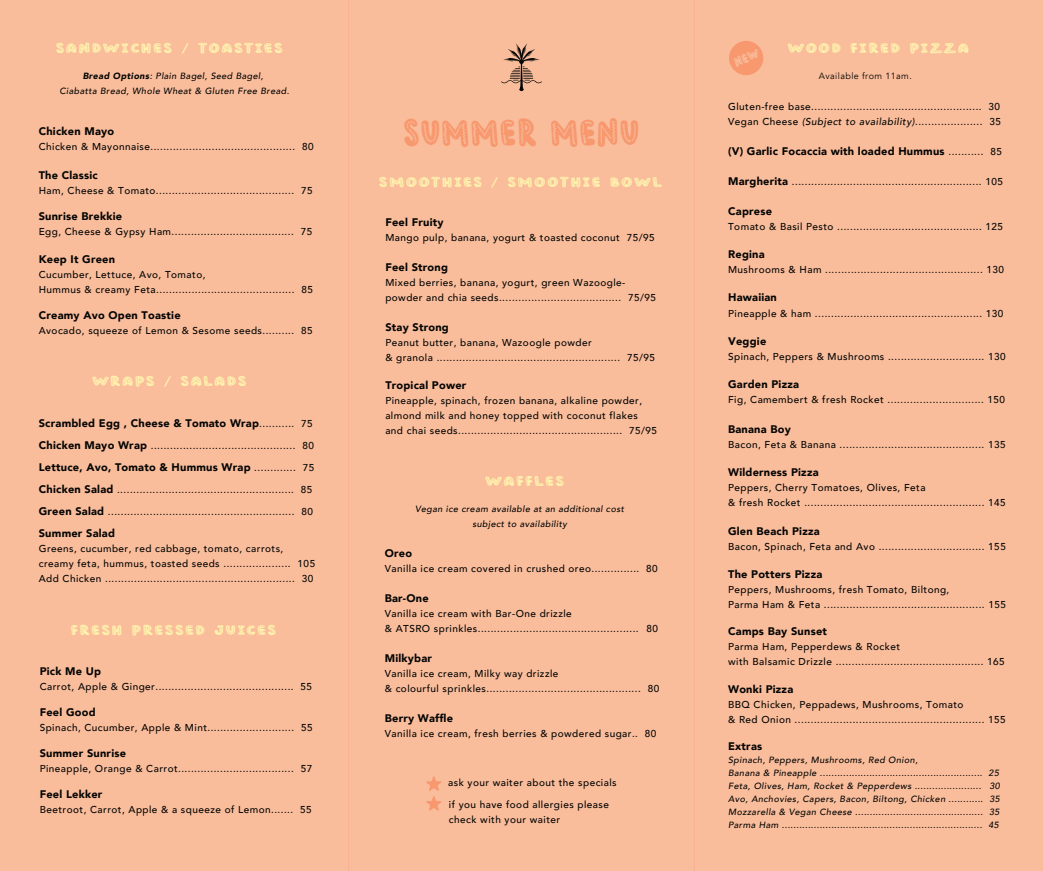
<style>
.page{position:relative;width:1043px;height:871px;background:#fff}
.page>*{position:absolute;margin:0;border:0;box-sizing:border-box;transform-origin:0 0}
.t1{font:37.7px "Sokola Bambo";letter-spacing:.045em;color:#f7986e}
.t2{font:14px "Sokola Bambo";letter-spacing:.1em;color:#fff2ad;scale:1.42 1}
.t3{font:900 11px "Avenir";letter-spacing:.02em;color:#040503}
.t4{font:500 10px/15px "Avenir";letter-spacing:.045em;color:#040503}
.t5{font:italic 500 9px/13px "Avenir";letter-spacing:.045em;color:#040503;text-align:center}
.t6{font:9px "Avenir";letter-spacing:.045em;color:#040503}
.s1{font-family:"Myriad Pro"}
.s2{font-weight:900}
.s3{font-weight:500;font-size:10px}
.s4{font-weight:900;font-size:11px}
.s5{font-style:italic}
</style>
<div class="page">
<div style="left:0;top:0;width:1042px;height:870px;background:#fabd9c"></div>
<svg style="left:501px;top:43px;width:41px;height:48px"></svg>
<hr style="left:348px;top:0;width:1px;height:870px;background:#f9b192">
<hr style="left:693px;top:0;width:1px;height:870px;background:#f9b192">
<div style="left:729px;top:41px;width:34px;height:34px;background:#f7986e;border-radius:50%"></div>
<svg style="left:426px;top:776px;width:16px;height:34px"></svg>
<h2 class="t2" style="left:56px;top:43px;width:161px">SANDWICHES <span class="s1">/</span> TOASTIES</h2>
<p class="t5" style="left:59px;top:68px;width:231px;line-height:15px"><span class="s2">Bread Options</span>: Plain Bagel, Seed Bagel,<br>Ciabatta Bread, Whole Wheat &amp; Gluten Free Bread.</p>
<p class="t3" style="left:39px;top:122px;width:77px">Chicken Mayo</p>
<p class="t4" style="left:39px;top:139px;width:276px">Chicken &amp; Mayonnaise............................................. 80</p>
<p class="t3" style="left:39px;top:165px;width:61px">The Classic</p>
<p class="t4" style="left:39px;top:182px;width:275px">Ham, Cheese &amp; Tomato........................................... 75</p>
<p class="t3" style="left:39px;top:206px;width:85px">Sunrise Brekkie</p>
<p class="t4" style="left:39px;top:223px;width:275px">Egg, Cheese &amp; Gypsy Ham...................................... 75</p>
<p class="t3" style="left:39px;top:249px;width:78px">Keep It Green</p>
<p class="t4" style="left:39px;top:266px;width:276px">Cucumber, Lettuce, Avo, Tomato,<br>Hummus &amp; creamy Feta........................................... 85</p>
<p class="t3" style="left:39px;top:305px;width:143px">Creamy Avo Open Toastie</p>
<p class="t4" style="left:39px;top:322px;width:275px">Avocado, squeeze of Lemon &amp; Sesome seeds.......... 85</p>
<h2 class="t2" style="left:92px;top:375px;width:110px">WRAPs <span class="s1">/</span> SALADS</h2>
<p class="t3" style="left:39px;top:413px;width:275px">Scrambled Egg , Cheese &amp; Tomato Wrap<span class="s3">........... 75</span></p>
<p class="t4" style="left:39px;top:437px;width:277px"><span class="s4">Chicken Mayo Wrap</span> ............................................. 80</p>
<p class="t3" style="left:39px;top:457px;width:277px">Lettuce, Avo, Tomato &amp; Hummus Wrap <span class="s3">............. 75</span></p>
<p class="t4" style="left:39px;top:481px;width:275px"><span class="s4">Chicken Salad</span> ....................................................... 85</p>
<p class="t4" style="left:39px;top:503px;width:276px"><span class="s4">Green Salad</span> .......................................................... 80</p>
<p class="t3" style="left:39px;top:523px;width:78px">Summer Salad</p>
<p class="t4" style="left:39px;top:540px;width:278px">Greens, cucumber, red cabbage, tomato, carrots, creamy feta, hummus, toasted seeds ..................... 105<br>Add Chicken ........................................................... 30</p>
<h2 class="t2" style="left:71px;top:624px;width:146px">FRESH PRESSED JUICES</h2>
<p class="t3" style="left:40px;top:661px;width:63px">Pick Me Up</p>
<p class="t4" style="left:40px;top:678px;width:274px">Carrot, Apple &amp; Ginger........................................... 55</p>
<p class="t3" style="left:40px;top:702px;width:57px">Feel Good</p>
<p class="t4" style="left:40px;top:719px;width:274px">Spinach, Cucumber, Apple &amp; Mint........................... 55</p>
<p class="t3" style="left:40px;top:743px;width:88px">Summer Sunrise</p>
<p class="t4" style="left:40px;top:760px;width:274px">Pineapple, Orange &amp; Carrot.................................... 57</p>
<p class="t3" style="left:40px;top:784px;width:64px">Feel Lekker</p>
<p class="t4" style="left:40px;top:801px;width:273px">Beetroot, Carrot, Apple &amp; a squeeze of Lemon....... 55</p>
<h1 class="t1" style="left:404px;top:118px;width:237px">SUMMER MENU</h1>
<h2 class="t2" style="left:379px;top:177px;width:200px">SMOOTHIES <span class="s1">/</span> SMOOTHIE BOWL</h2>
<p class="t3" style="left:385px;top:213px;width:60px">Feel Fruity</p>
<p class="t4" style="left:385px;top:229px;width:271px">Mango pulp, banana, yogurt &amp; toasted coconut 75/95</p>
<p class="t3" style="left:385px;top:258px;width:64px">Feel Strong</p>
<p class="t4" style="left:385px;top:274px;width:272px">Mixed berries, banana, yogurt, green Wazoogle&shy;powder and chia seeds...................................... 75/95</p>
<p class="t3" style="left:385px;top:318px;width:65px">Stay Strong</p>
<p class="t4" style="left:385px;top:334px;width:271px">Peanut butter, banana, Wazoogle powder<br>&amp; granola ......................................................... 75/95</p>
<p class="t3" style="left:385px;top:376px;width:83px">Tropical Power</p>
<p class="t4" style="left:385px;top:392px;width:273px">Pineapple, spinach, frozen banana, alkaline powder, almond milk and honey topped with coconut flakes and chai seeds................................................... 75/95</p>
<h2 class="t2" style="left:485px;top:476px;width:57px">WAFFLES</h2>
<p class="t5" style="left:415px;top:501px;width:210px;line-height:15px">Vegan ice cream available at an additional cost subject to availability</p>
<p class="t3" style="left:385px;top:543px;width:29px">Oreo</p>
<p class="t4" style="left:385px;top:560px;width:274px">Vanilla ice cream covered in crushed oreo............... 80</p>
<p class="t3" style="left:385px;top:588px;width:45px">Bar-One</p>
<p class="t4" style="left:385px;top:605px;width:275px">Vanilla ice cream with Bar-One drizzle<br>&amp; ATSRO sprinkles.................................................. 80</p>
<p class="t3" style="left:385px;top:648px;width:49px">Milkybar</p>
<p class="t4" style="left:385px;top:665px;width:276px">Vanilla ice cream, Milky way drizzle<br>&amp; colourful sprinkles................................................ 80</p>
<p class="t3" style="left:385px;top:708px;width:70px">Berry Waffle</p>
<p class="t4" style="left:385px;top:725px;width:273px">Vanilla ice cream, fresh berries &amp; powdered sugar.. 80</p>
<p class="t4" style="left:448px;top:774px;width:170px">ask your waiter about the specials</p>
<p class="t4" style="left:449px;top:796px;width:162px">if you have food allergies please check with your waiter</p>
<h2 class="t2" style="left:787px;top:43px;width:129px">WOOD FIRED PIZZA</h2>
<p class="t6" style="left:818px;top:71px;width:94px">Available from 11am.</p>
<p class="t4" style="left:728px;top:98px;width:274px">Gluten-free base..................................................... 30<br>Vegan Cheese <span class="s5">(Subject to availability)</span>..................... 35</p>
<p class="t3" style="left:728px;top:142px;width:275px">(V) Garlic Focaccia with loaded Hummus <span class="s3">........... 85</span></p>
<p class="t4" style="left:728px;top:173px;width:276px"><span class="s4">Margherita</span> ........................................................... 105</p>
<p class="t3" style="left:728px;top:202px;width:45px">Caprese</p>
<p class="t4" style="left:728px;top:218px;width:276px">Tomato &amp; Basil Pesto ............................................. 125</p>
<p class="t3" style="left:728px;top:245px;width:38px">Regina</p>
<p class="t4" style="left:728px;top:262px;width:277px">Mushrooms &amp; Ham ................................................. 130</p>
<p class="t3" style="left:728px;top:288px;width:50px">Hawaiian</p>
<p class="t4" style="left:728px;top:305px;width:277px">Pineapple &amp; ham .................................................... 130</p>
<p class="t3" style="left:728px;top:331px;width:40px">Veggie</p>
<p class="t4" style="left:728px;top:348px;width:279px">Spinach, Peppers &amp; Mushrooms .............................. 130</p>
<p class="t3" style="left:728px;top:374px;width:72px">Garden Pizza</p>
<p class="t4" style="left:728px;top:391px;width:278px">Fig, Camembert &amp; fresh Rocket .............................. 150</p>
<p class="t3" style="left:728px;top:419px;width:64px">Banana Boy</p>
<p class="t4" style="left:728px;top:436px;width:279px">Bacon, Feta &amp; Banana ............................................. 135</p>
<p class="t3" style="left:728px;top:463px;width:92px">Wilderness Pizza</p>
<p class="t4" style="left:728px;top:479px;width:279px">Peppers, Cherry Tomatoes, Olives, Feta<br>&amp; fresh Rocket ........................................................ 145</p>
<p class="t3" style="left:728px;top:521px;width:93px">Glen Beach Pizza</p>
<p class="t4" style="left:728px;top:538px;width:279px">Bacon, Spinach, Feta and Avo ................................. 155</p>
<p class="t3" style="left:728px;top:564px;width:96px">The Potters Pizza</p>
<p class="t4" style="left:728px;top:581px;width:279px">Peppers, Mushrooms, fresh Tomato, Biltong,<br>Parma Ham &amp; Feta .................................................. 155</p>
<p class="t3" style="left:728px;top:621px;width:100px">Camps Bay Sunset</p>
<p class="t4" style="left:728px;top:638px;width:278px">Parma Ham, Pepperdews &amp; Rocket<br>with Balsamic Drizzle .............................................. 165</p>
<p class="t3" style="left:728px;top:679px;width:67px">Wonki Pizza</p>
<p class="t4" style="left:728px;top:696px;width:279px">BBQ Chicken, Peppadews, Mushrooms, Tomato<br>&amp; Red Onion ........................................................... 155</p>
<p class="t3" style="left:728px;top:736px;width:36px">Extras</p>
<p class="t5" style="left:728px;top:753px;width:273px;text-align:left">Spinach, Peppers, Mushrooms, Red Onion,<br>Banana &amp; Pineapple ........................................................ 25<br>Feta, Olives, Ham, Rocket &amp; Pepperdews ....................... 30<br>Avo, Anchovies, Capers, Bacon, Biltong, Chicken ............ 35<br>Mozzarella &amp; Vegan Cheese ............................................ 35<br>Parma Ham ..................................................................... 45</p>
</div>
